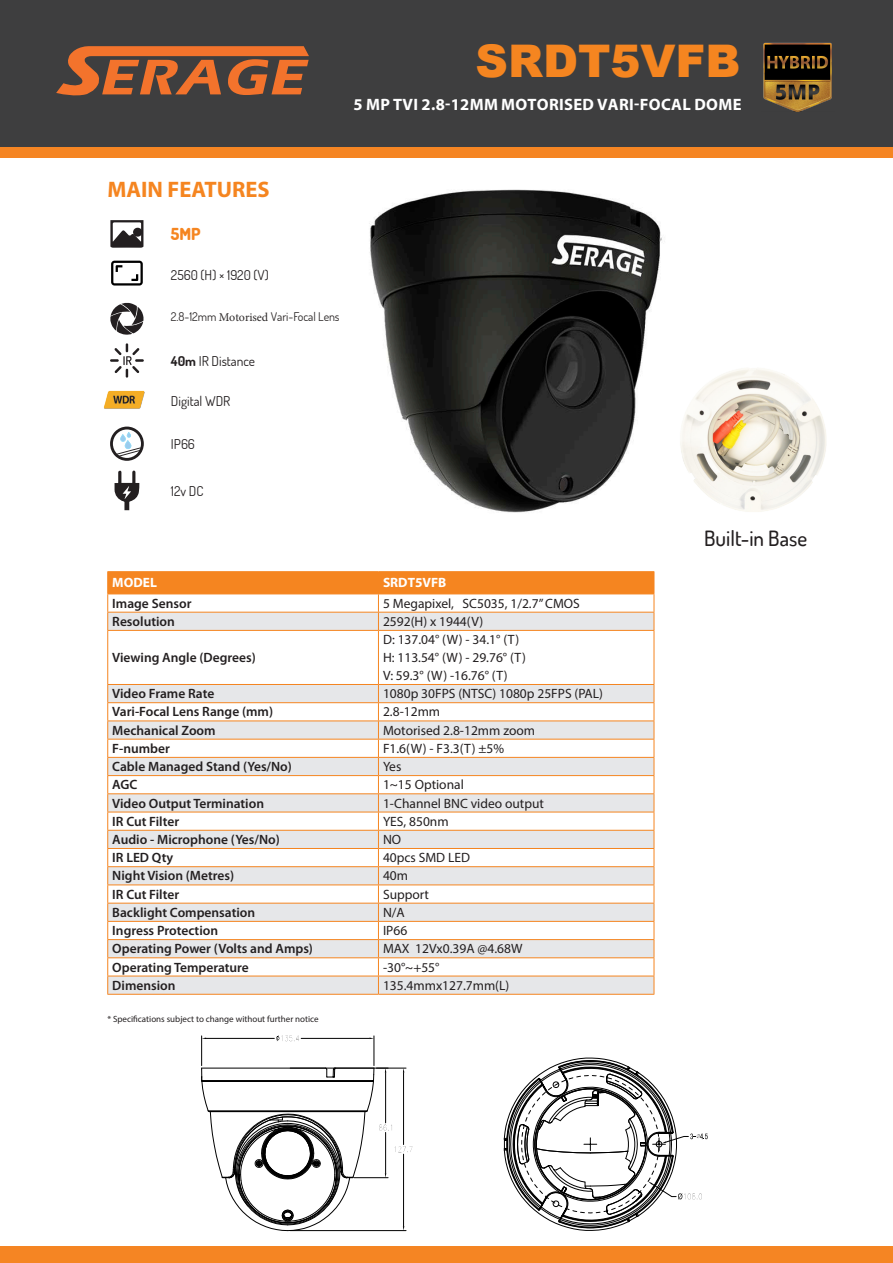
<style>
.page{position:relative;width:893px;height:1263px;background:#fff}
.page>*{position:absolute;margin:0;border:0;box-sizing:border-box;transform-origin:0 0}
.Heading{font:900 45px "Arial";color:#f58520}
.t1{font:700 22.5px "Myriad Pro";color:#f58520}
.t2{font:500 21px "Dosis";color:#231f20}
.t3{font:700 16.5px "Myriad Pro";letter-spacing:.02em;color:#fff}
.t4{font:800 16.5px "Dosis";color:#f58520}
.t5{font:600 13.5px "Myriad Pro";color:#231f20}
.t6{font:13.5px "Myriad Pro";color:#231f20}
.t7{font:13.5px "Dosis";color:#231f20}
.t8{font:700 13.5px "Myriad Pro";color:#fff}
.HD_Features{font:12px "Dosis";letter-spacing:-.005em;color:#2c2828}
.t9{font:9px "Myriad Pro";color:#231f20}
.s1{font-family:"Minion Pro"}
.s2{font-weight:700}
</style>
<div class="page">
<img style="left:369px;top:189px;width:293px;height:324px">
<div style="left:0;top:0;width:893px;height:147px;background:#3e3e3f"></div>
<div style="left:0;top:147px;width:893px;height:11px;background:#f58523"></div>
<svg style="left:56px;top:46px;width:253px;height:50px"></svg>
<div style="left:0;top:1247px;width:893px;height:16px;background:#f58523"></div>
<svg style="left:108px;top:631px;width:546px;height:363px"></svg>
<hr style="left:107px;top:571px;width:271px;height:1px;background:#f58520">
<hr style="left:378px;top:571px;width:276px;height:1px;background:#f58520">
<svg style="left:107px;top:572px;width:548px;height:58px"></svg>
<hr style="left:107px;top:630px;width:271px;height:1px;background:#f58520">
<hr style="left:107px;top:631px;width:1px;height:53px;background:#f58520">
<hr style="left:378px;top:630px;width:276px;height:1px;background:#f58520">
<hr style="left:378px;top:631px;width:1px;height:53px;background:#f58520">
<hr style="left:654px;top:631px;width:1px;height:53px;background:#f58520">
<hr style="left:107px;top:684px;width:271px;height:1px;background:#f58520">
<hr style="left:378px;top:684px;width:276px;height:1px;background:#f58520">
<hr style="left:107px;top:702px;width:271px;height:1px;background:#f58520">
<hr style="left:378px;top:702px;width:276px;height:1px;background:#f58520">
<hr style="left:107px;top:720px;width:271px;height:1px;background:#f58520">
<hr style="left:378px;top:720px;width:276px;height:1px;background:#f58520">
<hr style="left:107px;top:739px;width:271px;height:1px;background:#f58520">
<hr style="left:378px;top:739px;width:276px;height:1px;background:#f58520">
<hr style="left:107px;top:757px;width:271px;height:1px;background:#f58520">
<hr style="left:378px;top:757px;width:276px;height:1px;background:#f58520">
<hr style="left:107px;top:775px;width:271px;height:1px;background:#f58520">
<hr style="left:378px;top:775px;width:276px;height:1px;background:#f58520">
<hr style="left:107px;top:793px;width:271px;height:1px;background:#f58520">
<hr style="left:378px;top:793px;width:276px;height:1px;background:#f58520">
<hr style="left:107px;top:812px;width:271px;height:1px;background:#f58520">
<hr style="left:378px;top:812px;width:276px;height:1px;background:#f58520">
<hr style="left:107px;top:830px;width:271px;height:1px;background:#f58520">
<hr style="left:378px;top:830px;width:276px;height:1px;background:#f58520">
<hr style="left:107px;top:848px;width:271px;height:1px;background:#f58520">
<hr style="left:378px;top:848px;width:276px;height:1px;background:#f58520">
<hr style="left:107px;top:866px;width:271px;height:1px;background:#f58520">
<hr style="left:378px;top:866px;width:276px;height:1px;background:#f58520">
<hr style="left:107px;top:884px;width:271px;height:1px;background:#f58520">
<hr style="left:378px;top:884px;width:276px;height:1px;background:#f58520">
<hr style="left:107px;top:903px;width:271px;height:1px;background:#f58520">
<hr style="left:378px;top:903px;width:276px;height:1px;background:#f58520">
<hr style="left:107px;top:921px;width:271px;height:1px;background:#f58520">
<hr style="left:378px;top:921px;width:276px;height:1px;background:#f58520">
<hr style="left:107px;top:939px;width:271px;height:1px;background:#f58520">
<hr style="left:378px;top:939px;width:276px;height:1px;background:#f58520">
<hr style="left:107px;top:957px;width:271px;height:1px;background:#f58520">
<hr style="left:378px;top:957px;width:276px;height:1px;background:#f58520">
<hr style="left:107px;top:976px;width:271px;height:1px;background:#f58520">
<svg style="left:107px;top:685px;width:1px;height:309px"></svg>
<hr style="left:378px;top:976px;width:276px;height:1px;background:#f58520">
<svg style="left:378px;top:685px;width:1px;height:309px"></svg>
<svg style="left:654px;top:685px;width:1px;height:309px"></svg>
<hr style="left:107px;top:994px;width:271px;height:1px;background:#f58520">
<hr style="left:378px;top:994px;width:276px;height:1px;background:#f58520">
<svg style="left:201px;top:1035px;width:227px;height:212px"></svg>
<svg style="left:504px;top:1057px;width:204px;height:174px"></svg>
<img style="left:763px;top:42px;width:69px;height:69px">
<svg style="left:110px;top:220px;width:33px;height:28px"></svg>
<div style="left:133px;top:228px;width:9px;height:9px;background:#231f20;border-radius:50%"></div>
<svg style="left:115px;top:471px;width:24px;height:39px"></svg>
<svg style="left:110px;top:343px;width:34px;height:35px"></svg>
<svg style="left:110px;top:303px;width:33px;height:32px"></svg>
<svg style="left:110px;top:427px;width:34px;height:34px"></svg>
<svg style="left:111px;top:261px;width:32px;height:25px"></svg>
<img style="left:104px;top:390px;width:41px;height:19px">
<img style="left:654px;top:334px;width:172px;height:179px">
<p class="Heading" style="left:476px;top:29px;width:267px">SRDT5VFB</p>
<p class="t3" style="left:354px;top:94px;width:389px">5 MP TVI 2.8-12MM MOTORISED VARI-FOCAL DOME</p>
<p class="t1" style="left:107px;top:174px;width:164px">MAIN FEATURES</p>
<p class="t4" style="left:171px;top:223px;width:31px">5MP</p>
<p class="t7" style="left:171px;top:266px;width:100px">2560 (H) × 1920 (V)</p>
<p class="HD_Features" style="left:171px;top:309px;width:170px">2.8-12mm <span class="s1">Motorised</span> Vari-Focal Lens</p>
<p class="t7" style="left:171px;top:352px;width:86px"><span class="s2">40m</span> IR Distance</p>
<p class="t7" style="left:171px;top:392px;width:61px">Digital WDR</p>
<p class="t7" style="left:171px;top:435px;width:26px">IP66</p>
<p class="t7" style="left:171px;top:482px;width:34px">12v DC</p>
<p class="t2" style="left:704px;top:524px;width:105px">Built-in Base</p>
<p class="t8" style="left:112px;top:574px;width:46px">MODEL</p>
<p class="t8" style="left:383px;top:573px;width:65px">SRDT5VFB</p>
<p class="t5" style="left:112px;top:594px;width:81px">Image Sensor</p>
<p class="t6" style="left:383px;top:595px;width:198px">5 Megapixel, SC5035, 1/2.7” CMOS</p>
<p class="t5" style="left:112px;top:613px;width:64px">Resolution</p>
<p class="t6" style="left:383px;top:613px;width:102px">2592(H) x 1944(V)</p>
<p class="t5" style="left:112px;top:649px;width:145px">Viewing Angle (Degrees)</p>
<p class="t6" style="left:383px;top:631px;width:138px">D: 137.04° (W) - 34.1° (T)</p>
<p class="t6" style="left:383px;top:649px;width:144px">H: 113.54° (W) - 29.76° (T)</p>
<p class="t6" style="left:383px;top:667px;width:126px">V: 59.3° (W) -16.76° (T)</p>
<p class="t5" style="left:112px;top:685px;width:104px">Video Frame Rate</p>
<p class="t6" style="left:383px;top:685px;width:221px">1080p 30FPS (NTSC) 1080p 25FPS (PAL)</p>
<p class="t5" style="left:112px;top:703px;width:162px">Vari-Focal Lens Range (mm)</p>
<p class="t6" style="left:383px;top:703px;width:59px">2.8-12mm</p>
<p class="t5" style="left:112px;top:721px;width:105px">Mechanical Zoom</p>
<p class="t6" style="left:383px;top:722px;width:154px">Motorised 2.8-12mm zoom</p>
<p class="t5" style="left:112px;top:740px;width:59px">F-number</p>
<p class="t6" style="left:383px;top:740px;width:123px">F1.6(W) - F3.3(T) ±5%</p>
<p class="t5" style="left:112px;top:758px;width:181px">Cable Managed Stand (Yes/No)</p>
<p class="t6" style="left:383px;top:758px;width:20px">Yes</p>
<p class="t5" style="left:112px;top:776px;width:27px">AGC</p>
<p class="t6" style="left:383px;top:776px;width:82px">1~15 Optional</p>
<p class="t5" style="left:112px;top:794px;width:153px">Video Output Termination</p>
<p class="t6" style="left:383px;top:795px;width:162px">1-Channel BNC video output</p>
<p class="t5" style="left:112px;top:813px;width:68px">IR Cut Filter</p>
<p class="t6" style="left:383px;top:813px;width:67px">YES, 850nm</p>
<p class="t5" style="left:112px;top:831px;width:169px">Audio - Microphone (Yes/No)</p>
<p class="t6" style="left:383px;top:831px;width:20px">NO</p>
<p class="t5" style="left:112px;top:849px;width:62px">IR LED Qty</p>
<p class="t6" style="left:383px;top:849px;width:89px">40pcs SMD LED</p>
<p class="t5" style="left:112px;top:867px;width:123px">Night Vision (Metres)</p>
<p class="t6" style="left:383px;top:867px;width:27px">40m</p>
<p class="t5" style="left:112px;top:885px;width:68px">IR Cut Filter</p>
<p class="t6" style="left:383px;top:886px;width:48px">Support</p>
<p class="t5" style="left:112px;top:904px;width:144px">Backlight Compensation</p>
<p class="t6" style="left:383px;top:904px;width:23px">N/A</p>
<p class="t5" style="left:112px;top:922px;width:107px">Ingress Protection</p>
<p class="t6" style="left:383px;top:922px;width:26px">IP66</p>
<p class="t5" style="left:112px;top:940px;width:202px">Operating Power (Volts and Amps)</p>
<p class="t6" style="left:383px;top:940px;width:141px">MAX 12Vx0.39A @4.68W</p>
<p class="t5" style="left:112px;top:958px;width:138px">Operating Temperature</p>
<p class="t6" style="left:383px;top:959px;width:58px">-30°~+55°</p>
<p class="t5" style="left:112px;top:977px;width:65px">Dimension</p>
<p class="t6" style="left:383px;top:977px;width:128px">135.4mmx127.7mm(L)</p>
<p class="t9" style="left:107px;top:1013px;width:213px">* Specifications subject to change without further notice</p>
</div>
